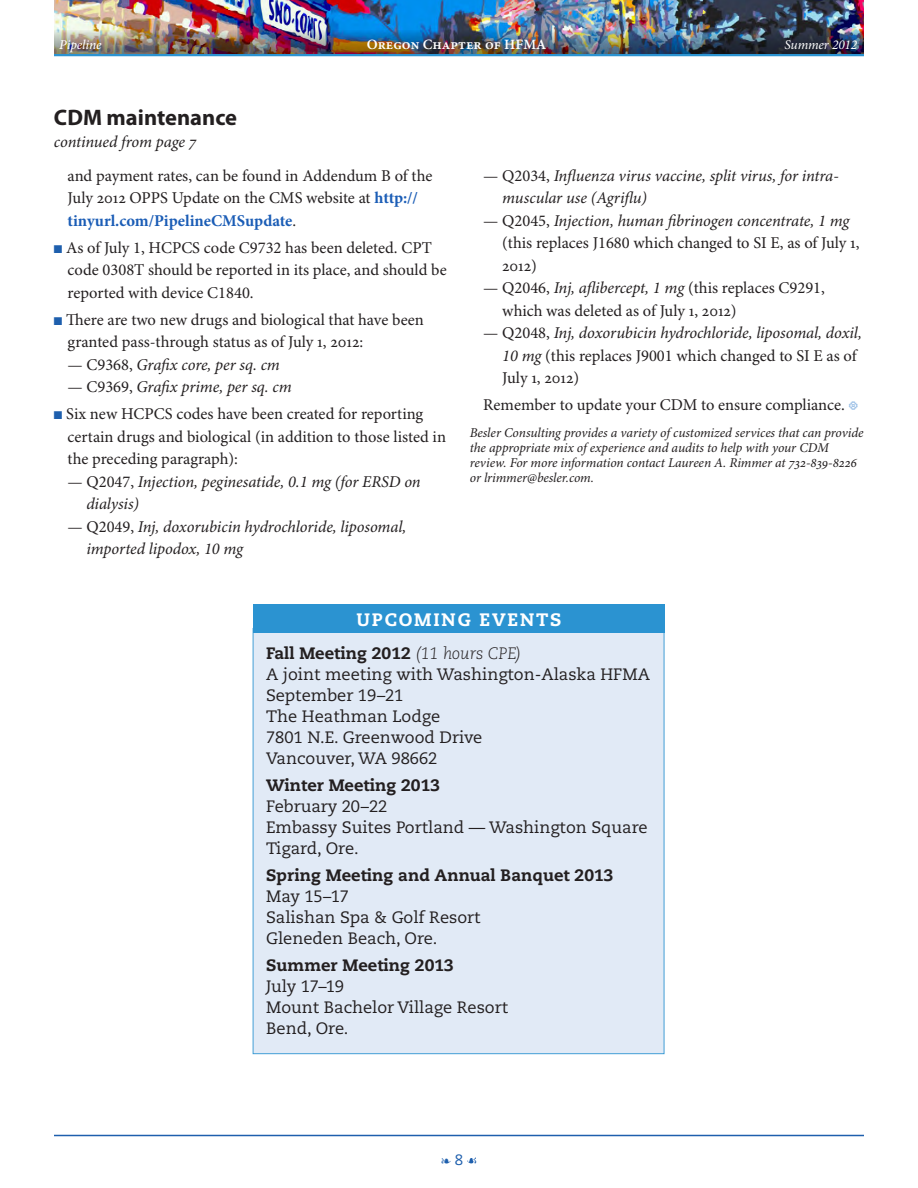
<style>
.page{position:relative;width:918px;height:1188px;background:#fff}
.page>*{position:absolute;margin:0;border:0;box-sizing:border-box;transform-origin:0 0}
.t1{font:700 22.5px "Myriad Pro";color:#231f20}
.t2{font:800 18px "Caecilia LT Std";letter-spacing:.1em;color:#fff}
.t3{font:16.5px/22.5px "Minion Pro";color:#231f20}
.t4{font:16.5px/21px "Caecilia LT Std";color:#231f20}
.t5{font:italic 16.5px/22.5px "Minion Pro";letter-spacing:-.01em;color:#231f20}
.t6{font:800 16.5px "Caecilia LT Std";color:#231f20}
.t7{font:15px "Caecilia LT Std";color:#1e5fad}
.t8{font:14.25px "Minion Pro Semibold Capt";color:#fff}
.t9{font:italic 13.5px/15px "Minion Pro";letter-spacing:-.01em;color:#231f20}
.t10{font:italic 13.5px "Minion Pro";letter-spacing:-.015em;color:#fff}
.t11{font:italic 500 13.5px "Minion Pro";letter-spacing:-.01em;color:#fff}
.s1{font-weight:700;color:#1b5db6}
.s2{color:#1e5fad}
.s3{font-style:normal}
.s4{font-style:italic}
.s5{font-size:12px;color:#9abfe6}
.s6{font-weight:800}
.s7{font-weight:300;font-style:italic}
</style>
<div class="page">
<img style="left:54px;top:0;width:810px;height:29px">
<svg style="left:467px;top:1157px;width:9px;height:6px"></svg>
<hr style="left:54px;top:54px;width:810px;height:2px;background:#2b93d1">
<hr style="left:54px;top:1135px;width:810px;height:1px;background:#1e5fad">
<img style="left:54px;top:29px;width:810px;height:25px">
<div style="left:253px;top:628px;width:411px;height:426px;background:#dee8f6;border:1px solid #2b93d1"></div>
<div style="left:253px;top:605px;width:411px;height:28px;background:#2b93d1"></div>
<p class="t11" style="left:59px;top:35px;width:44px">Pipeline</p>
<p class="t8" style="left:367px;top:35px;width:181px">Oregon Chapter of HFMA</p>
<p class="t10" style="left:785px;top:36px;width:74px">Summer 2012</p>
<h1 class="t1" style="left:54px;top:105px;width:185px">CDM maintenance</h1>
<p class="t5" style="left:54px;top:132px;width:144px">continued from page 7</p>
<p class="t3" style="left:68px;top:165px;width:366px">and payment rates, can be found in Addendum B of the<br>July 2012 OPPS Update on the CMS website at <span class="s1">http:// tinyurl.com/PipelineCMSupdate</span>.</p>
<p class="t3" style="left:68px;top:237px;width:381px;text-indent:-14px"><span class="s2">■</span> As of July 1, HCPCS code C9732 has been deleted. CPT code 0308T should be reported in its place, and should be reported with device C1840.</p>
<p class="t3" style="left:68px;top:309px;width:358px;text-indent:-14px"><span class="s2">■</span> There are two new drugs and biological that have been granted pass-through status as of July 1, 2012:</p>
<p class="t5" style="left:67px;top:354px;width:214px"><span class="s3">— C9368,</span> Grafix core, per sq. cm</p>
<p class="t5" style="left:67px;top:376px;width:226px"><span class="s3">— C9369,</span> Grafix prime, per sq. cm</p>
<p class="t3" style="left:68px;top:403px;width:380px;text-indent:-14px"><span class="s2">■</span> Six new HCPCS codes have been created for reporting certain drugs and biological (in addition to those listed in the preceding paragraph):</p>
<p class="t5" style="left:86px;top:471px;width:336px;text-indent:-19px"><span class="s3">— Q2047,</span> Injection, peginesatide, 0.1 mg (for ERSD on dialysis)</p>
<p class="t5" style="left:86px;top:516px;width:321px;text-indent:-19px"><span class="s3">— Q2049,</span> Inj, doxorubicin hydrochloride, liposomal, imported lipodox, 10 mg</p>
<p class="t5" style="left:502px;top:165px;width:338px;text-indent:-19px"><span class="s3">— Q2034,</span> Influenza virus vaccine, split virus, for intra&shy;muscular use (Agriflu)</p>
<p class="t3" style="left:502px;top:210px;width:359px;text-indent:-19px">— Q2045, <span class="s4">Injection, human fibrinogen concentrate, 1 mg </span>(this replaces J1680 which changed to SI E, as of July 1,<br>2012)</p>
<p class="t3" style="left:502px;top:277px;width:324px;text-indent:-19px">— Q2046, <span class="s4">Inj, aflibercept, 1 mg</span> (this replaces C9291, which was deleted as of July 1, 2012)</p>
<p class="t3" style="left:502px;top:322px;width:361px;text-indent:-19px">— Q2048, <span class="s4">Inj, doxorubicin hydrochloride, liposomal, doxil,<br>10 mg</span> (this replaces J9001 which changed to SI E as of<br>July 1, 2012)</p>
<p class="t3" style="left:483px;top:394px;width:377px">Remember to update your CDM to ensure compliance. <span class="s5">•</span></p>
<p class="t9" style="left:470px;top:426px;width:395px">Besler Consulting provides a variety of customized services that can provide the appropriate mix of experience and audits to help with your CDM review. For more information contact Laureen A. Rimmer at 732-839-8226 or lrimmer@besler.com.</p>
<p class="t2" style="left:356px;top:609px;width:193px">Upcoming Events</p>
<p class="t4" style="left:266px;top:643px;width:385px"><span class="s6">Fall Meeting 2012</span> <span class="s7">(11 hours CPE)<br></span>A joint meeting with Washington-Alaska HFMA<br>September 19–21<br>The Heathman Lodge<br>7801 N.E. Greenwood Drive<br>Vancouver, WA 98662</p>
<p class="t6" style="left:266px;top:775px;width:176px">Winter Meeting 2013</p>
<p class="t4" style="left:266px;top:796px;width:383px">February 20–22<br>Embassy Suites Portland — Washington Square<br>Tigard, Ore.</p>
<p class="t6" style="left:266px;top:865px;width:349px">Spring Meeting and Annual Banquet 2013</p>
<p class="t4" style="left:266px;top:886px;width:216px">May 15–17<br>Salishan Spa &amp; Golf Resort<br>Gleneden Beach, Ore.</p>
<p class="t6" style="left:266px;top:955px;width:189px">Summer Meeting 2013</p>
<p class="t4" style="left:266px;top:976px;width:244px">July 17–19<br>Mount Bachelor Village Resort<br>Bend, Ore.</p>
<p class="t7" style="left:442px;top:1151px;width:23px">❧ 8</p>
</div>
